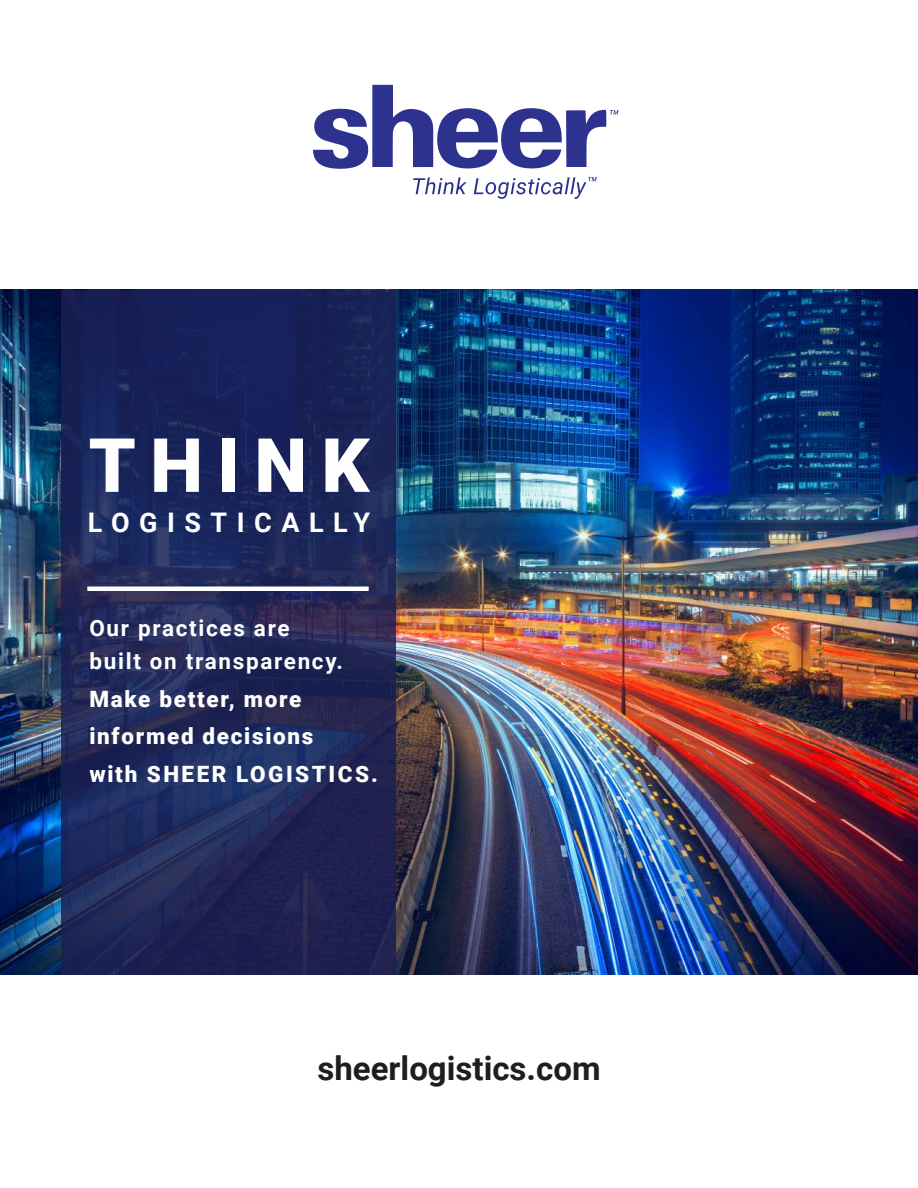
<style>
.page{position:relative;width:918px;height:1188px;background:#fff}
.page>*{position:absolute;margin:0;border:0;box-sizing:border-box;transform-origin:0 0}
.t1{font:900 75px "Roboto";letter-spacing:.19em;color:#fff}
.t2{font:700 33px "Roboto";color:#1c1f22}
.t3{font:700 27px "Roboto";letter-spacing:.35em;color:#fff}
.t4{font:900 22.5px/37.5px "Roboto";letter-spacing:.075em;color:#fff}
.t5{font:700 22.5px/33px "Roboto";letter-spacing:.075em;color:#fff}
</style>
<div class="page">
<img style="left:0;top:289px;width:918px;height:686px">
<svg style="left:61px;top:291px;width:334px;height:684px;background:#1e2658"></svg>
<hr style="left:87px;top:587px;width:282px;height:4px;background:#fff">
<svg style="left:313px;top:85px;width:305px;height:114px"></svg>
<h1 class="t1" style="left:89px;top:435px;width:282px">THINK</h1>
<p class="t3" style="left:88px;top:512px;width:284px">LOGISTICALLY</p>
<p class="t5" style="left:89px;top:614px;width:255px">Our practices are built on transparency.</p>
<p class="t4" style="left:89px;top:682px;width:290px">Make better, more informed decisions<br>with SHEER LOGISTICS.</p>
<h2 class="t2" style="left:317px;top:1055px;width:285px">sheerlogistics.com</h2>
</div>
